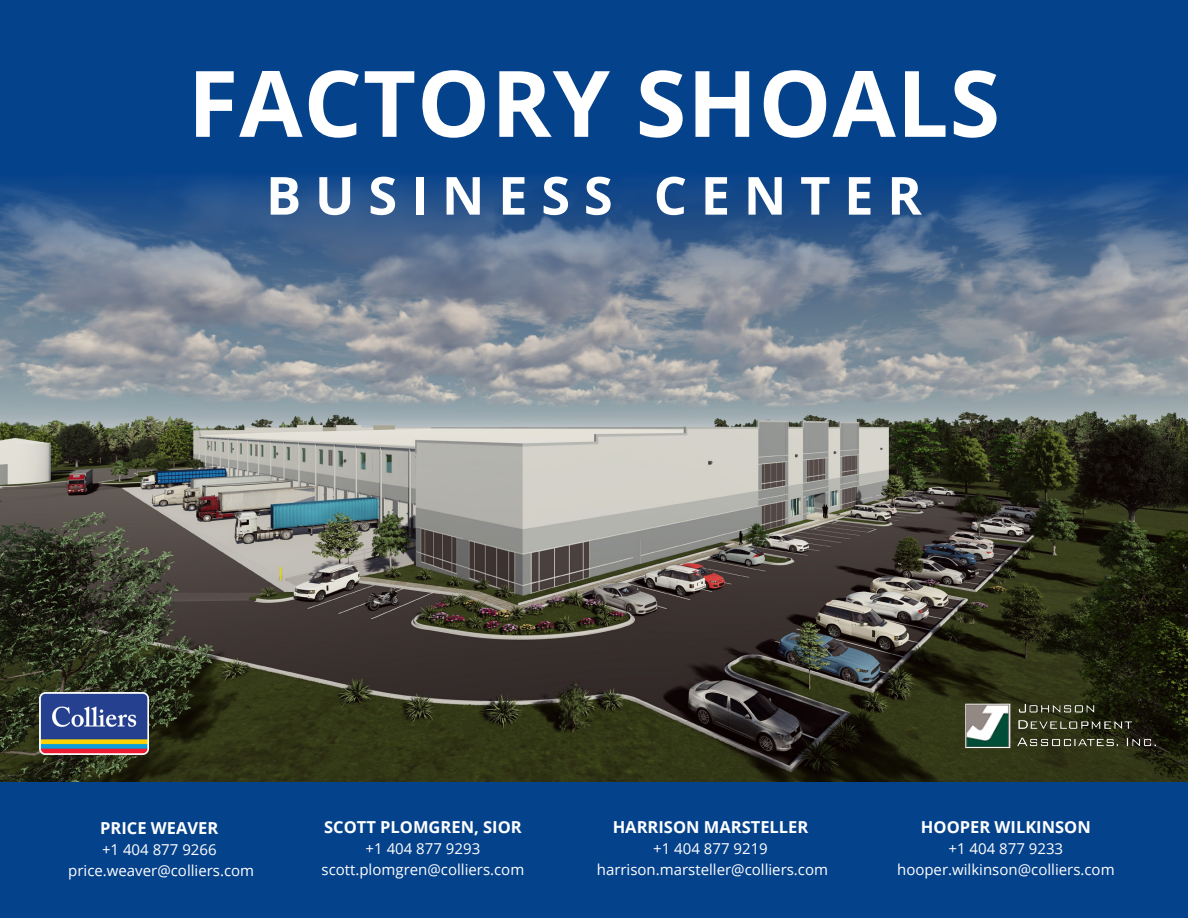
<style>
.page{position:relative;width:1188px;height:918px;background:#fff}
.page>*{position:absolute;margin:0;border:0;box-sizing:border-box;transform-origin:0 0}
.t1{font:700 91.8px "Open Sans";letter-spacing:.01em;color:#fff}
.t2{font:700 52.5px "Open Sans";letter-spacing:.26em;color:#fff}
.t3{font:700 16.5px "Open Sans";color:#fff}
.t4{font:15px "Open Sans";color:#fff}
</style>
<div class="page">
<div style="left:0;top:0;width:1188px;height:176px;background:#05428c"></div>
<img style="left:0;top:354px;width:1188px;height:428px">
<svg style="left:0;top:176px;width:1188px;height:178px;background:#5f7795"></svg>
<div style="left:0;top:782px;width:1188px;height:136px;background:#05428c"></div>
<img style="left:40px;top:692px;width:109px;height:63px">
<svg style="left:966px;top:704px;width:44px;height:44px"></svg>
<img style="left:967px;top:705px;width:42px;height:42px">
<img style="left:1017px;top:705px;width:139px;height:42px">
<p class="t1" style="left:188px;top:39px;width:814px">FACTORY SHOALS</p>
<p class="t2" style="left:266px;top:159px;width:657px">BUSINESS CENTER</p>
<p class="t3" style="left:100px;top:816px;width:120px">PRICE WEAVER</p>
<p class="t4" style="left:102px;top:839px;width:116px">+1 404 877 9266</p>
<p class="t4" style="left:68px;top:860px;width:188px">price.weaver@colliers.com</p>
<p class="t3" style="left:324px;top:816px;width:199px">SCOTT PLOMGREN, SIOR</p>
<p class="t4" style="left:366px;top:839px;width:116px">+1 404 877 9293</p>
<p class="t4" style="left:322px;top:860px;width:204px">scott.plomgren@colliers.com</p>
<p class="t3" style="left:613px;top:816px;width:197px">HARRISON MARSTELLER</p>
<p class="t4" style="left:653px;top:839px;width:116px">+1 404 877 9219</p>
<p class="t4" style="left:597px;top:860px;width:233px">harrison.marsteller@colliers.com</p>
<p class="t3" style="left:921px;top:816px;width:171px">HOOPER WILKINSON</p>
<p class="t4" style="left:949px;top:839px;width:116px">+1 404 877 9233</p>
<p class="t4" style="left:897px;top:860px;width:219px">hooper.wilkinson@colliers.com</p>
</div>
